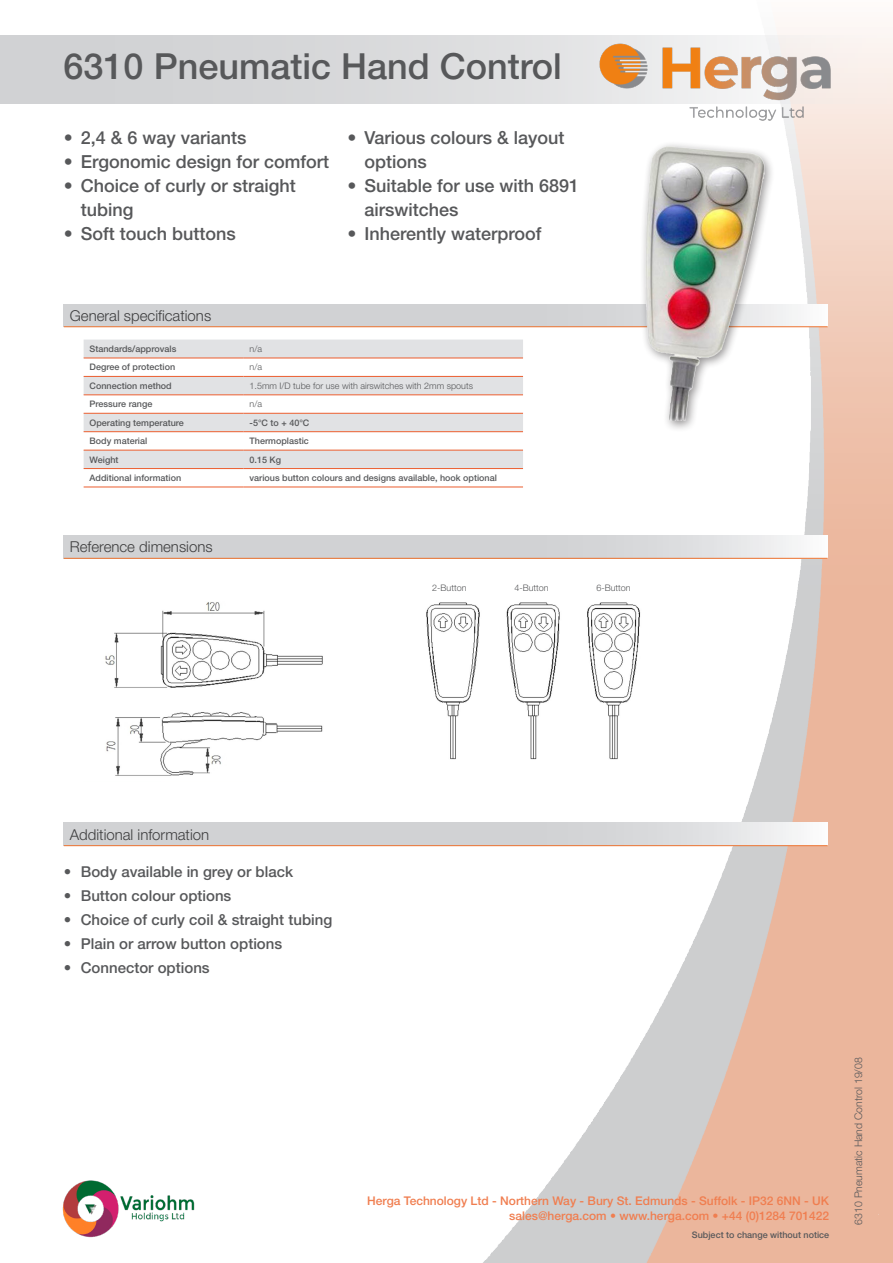
<style>
.page{position:relative;width:893px;height:1263px;background:#fff}
.page>*{position:absolute;margin:0;border:0;box-sizing:border-box;transform-origin:0 0}
.Headings_in_Green_Ba{font:500 36px "Helvetica Neue LT Pro";color:#57585a}
.t1{font:500 18px/24px "Helvetica Neue LT Pro";color:#57585a}
.t2{font:500 15px "Helvetica Neue LT Pro";color:#57585a}
.Herga_Small_Table_Ti{font:300 15px "Helvetica Neue LT Pro";color:#3e3e3f}
.t3{font:500 12px/14.4px "Helvetica Neue LT Pro";color:#f07e50;text-align:right}
.Body_text_tables{font:300 10.5px "Helvetica Neue LT Pro";color:#57585a}
.Body_text_tables-2{font:500 9px "Helvetica Neue LT Pro";color:#57585a}
.Body_text_tables-3{font:300 9px "Helvetica Neue LT Pro";color:#57585a}
</style>
<div class="page">
<img style="left:479px;top:27px;width:414px;height:1236px">
<div style="left:0;top:35px;width:893px;height:68px;background:#d6d7d8"></div>
<img style="left:562px;top:27px;width:306px;height:170px">
<img style="left:62px;top:1180px;width:133px;height:58px">
<img style="left:105px;top:602px;width:218px;height:174px">
<div style="left:84px;top:340px;width:439px;height:18px;background:#e1e2e4"></div>
<svg style="left:84px;top:359px;width:439px;height:128px"></svg>
<hr style="left:84px;top:358px;width:159px;height:1px;background:#eb5d2e">
<hr style="left:243px;top:358px;width:280px;height:1px;background:#eb5d2e">
<hr style="left:84px;top:376px;width:159px;height:1px;background:#eb5d2e">
<hr style="left:243px;top:376px;width:280px;height:1px;background:#eb5d2e">
<hr style="left:84px;top:394px;width:159px;height:1px;background:#eb5d2e">
<hr style="left:243px;top:394px;width:280px;height:1px;background:#eb5d2e">
<hr style="left:84px;top:413px;width:159px;height:1px;background:#eb5d2e">
<hr style="left:243px;top:413px;width:280px;height:1px;background:#eb5d2e">
<hr style="left:84px;top:431px;width:159px;height:1px;background:#eb5d2e">
<hr style="left:243px;top:431px;width:280px;height:1px;background:#eb5d2e">
<hr style="left:84px;top:450px;width:159px;height:1px;background:#eb5d2e">
<hr style="left:243px;top:450px;width:280px;height:1px;background:#eb5d2e">
<hr style="left:84px;top:468px;width:159px;height:1px;background:#eb5d2e">
<hr style="left:243px;top:468px;width:280px;height:1px;background:#eb5d2e">
<hr style="left:84px;top:487px;width:159px;height:1px;background:#eb5d2e">
<hr style="left:243px;top:487px;width:280px;height:1px;background:#eb5d2e">
<img style="left:426px;top:584px;width:233px;height:188px">
<svg style="left:64px;top:304px;width:764px;height:22px"></svg>
<hr style="left:64px;top:326px;width:764px;height:1px;background:#ed722e">
<div style="left:639px;top:140px;width:136px;height:293px;background:#231f20;opacity:.5"></div>
<img style="left:645px;top:146px;width:119px;height:275px">
<svg style="left:64px;top:536px;width:764px;height:22px"></svg>
<hr style="left:64px;top:558px;width:764px;height:1px;background:#ed722e">
<svg style="left:64px;top:823px;width:764px;height:22px"></svg>
<hr style="left:64px;top:845px;width:764px;height:1px;background:#ed722e">
<p class="Headings_in_Green_Ba" style="left:64px;top:45px;width:500px">6310 Pneumatic Hand Control</p>
<p class="t1" style="left:64px;top:125px;width:184px">• 2,4 &amp; 6 way variants</p>
<p class="t1" style="left:64px;top:149px;width:267px">• Ergonomic design for comfort</p>
<p class="t1" style="left:81px;top:173px;width:217px;text-indent:-17px">• Choice of curly or straight tubing</p>
<p class="t1" style="left:64px;top:221px;width:174px">• Soft touch buttons</p>
<p class="t1" style="left:364px;top:125px;width:202px;text-indent:-17px">• Various colours &amp; layout options</p>
<p class="t1" style="left:364px;top:173px;width:216px;text-indent:-17px">• Suitable for use with 6891 airswitches</p>
<p class="t1" style="left:347px;top:221px;width:196px">• Inherently waterproof</p>
<p class="Herga_Small_Table_Ti" style="left:70px;top:306px;width:143px">General specifications</p>
<p class="Body_text_tables-2" style="left:90px;top:343px;width:88px">Standards/approvals</p>
<p class="Body_text_tables-3" style="left:249px;top:343px;width:14px">n/a</p>
<p class="Body_text_tables-2" style="left:90px;top:362px;width:87px">Degree of protection</p>
<p class="Body_text_tables-3" style="left:249px;top:362px;width:14px">n/a</p>
<p class="Body_text_tables-2" style="left:90px;top:380px;width:84px">Connection method</p>
<p class="Body_text_tables-3" style="left:249px;top:380px;width:225px">1.5mm I/D tube for use with airswitches with 2mm spouts</p>
<p class="Body_text_tables-2" style="left:90px;top:399px;width:64px">Pressure range</p>
<p class="Body_text_tables-3" style="left:249px;top:399px;width:14px">n/a</p>
<p class="Body_text_tables-2" style="left:90px;top:417px;width:96px">Operating temperature</p>
<p class="Body_text_tables-2" style="left:249px;top:417px;width:61px">-5°C to + 40°C</p>
<p class="Body_text_tables-2" style="left:90px;top:435px;width:59px">Body material</p>
<p class="Body_text_tables-2" style="left:249px;top:435px;width:61px">Thermoplastic</p>
<p class="Body_text_tables-2" style="left:90px;top:454px;width:31px">Weight</p>
<p class="Body_text_tables-2" style="left:249px;top:454px;width:33px">0.15 Kg</p>
<p class="Body_text_tables-2" style="left:90px;top:472px;width:93px">Additional information</p>
<p class="Body_text_tables-2" style="left:249px;top:472px;width:249px">various button colours and designs available, hook optional</p>
<p class="Herga_Small_Table_Ti" style="left:70px;top:538px;width:144px">Reference dimensions</p>
<p class="Body_text_tables-3" style="left:432px;top:582px;width:36px">2-Button</p>
<p class="Body_text_tables-3" style="left:514px;top:582px;width:36px">4-Button</p>
<p class="Body_text_tables-3" style="left:596px;top:582px;width:36px">6-Button</p>
<p class="Herga_Small_Table_Ti" style="left:70px;top:825px;width:141px">Additional information</p>
<p class="t2" style="left:64px;top:862px;width:231px">• Body available in grey or black</p>
<p class="t2" style="left:64px;top:886px;width:169px">• Button colour options</p>
<p class="t2" style="left:64px;top:910px;width:270px">• Choice of curly coil &amp; straight tubing</p>
<p class="t2" style="left:64px;top:934px;width:220px">• Plain or arrow button options</p>
<p class="t2" style="left:64px;top:958px;width:147px">• Connector options</p>
<h3 class="t3" style="left:367px;top:1193px;width:463px">Herga Technology Ltd - Northern Way - Bury St. Edmunds - Suffolk - IP32 6NN - UK sales@herga.com • www.herga.com • +44 (0)1284 701422</h3>
<p class="Body_text_tables-2" style="left:692px;top:1230px;width:139px">Subject to change without notice</p>
<p class="Body_text_tables" style="left:852px;top:1225px;width:169px;rotate:-90deg">6310 Pneumatic Hand Control 19/08</p>
</div>
